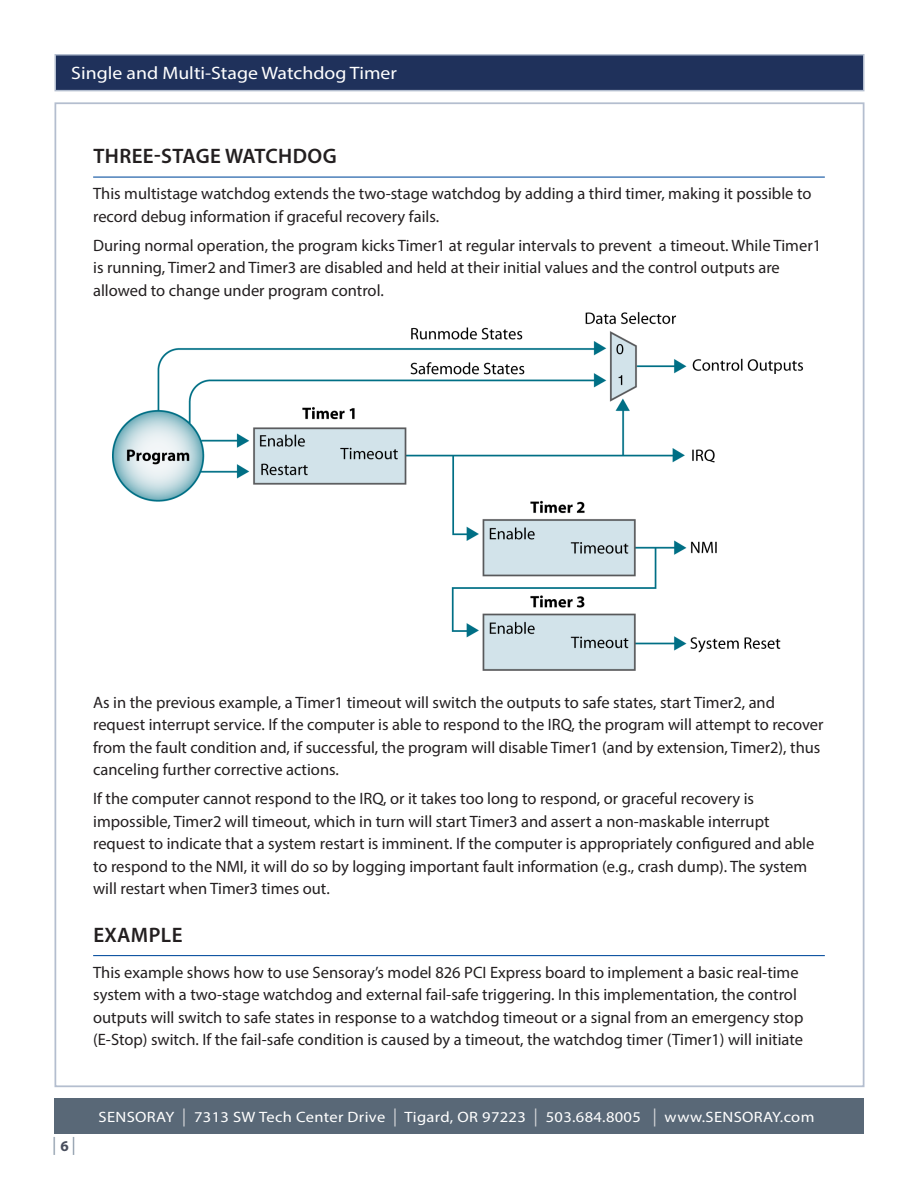
<style>
.page{position:relative;width:918px;height:1188px;background:#fff}
.page>*{position:absolute;margin:0;border:0;box-sizing:border-box;transform-origin:0 0}
.t1{font:600 21px "Myriad Pro";letter-spacing:.02em;color:#231f20}
.t2{font:18px "Myriad Pro";color:#fff;scale:1.1 1}
.t3{font:18px "Times";color:#8897a7}
.Body_style{font:16.5px/22.5px "Myriad Pro";color:#231f20}
.t4{font:15px "Myriad Pro";letter-spacing:.02em;color:#fff;scale:1.1 1}
.s1{font-family:"Myriad Pro";font-weight:700;font-size:15px;color:#484e5d}
.s2{font-size:18px;color:#d8d9db}
</style>
<div class="page">
<div style="left:54px;top:1099px;width:810px;height:35px;background:#596877"></div>
<div style="left:54px;top:54px;width:810px;height:37px;background:#1f315b;border:2px solid #b4becf"></div>
<hr style="left:93px;top:177px;width:732px;height:1px;background:#0f54a2">
<hr style="left:93px;top:955px;width:732px;height:1px;background:#0f54a2">
<img style="left:112px;top:311px;width:692px;height:359px">
<p class="t2" style="left:71px;top:62px;width:298px">Single and Multi-Stage Watchdog Timer</p>
<p class="t1" style="left:93px;top:143px;width:245px">THREE-STAGE WATCHDOG</p>
<p class="Body_style" style="left:93px;top:182px;width:720px">This multistage watchdog extends the two-stage watchdog by adding a third timer, making it possible to record debug information if graceful recovery fails.</p>
<p class="Body_style" style="left:93px;top:234px;width:730px">During normal operation, the program kicks Timer1 at regular intervals to prevent a timeout. While Timer1 is running, Timer2 and Timer3 are disabled and held at their initial values and the control outputs are allowed to change under program control.</p>
<p class="Body_style" style="left:93px;top:690px;width:732px">As in the previous example, a Timer1 timeout will switch the outputs to safe states, start Timer2, and request interrupt service. If the computer is able to respond to the IRQ, the program will attempt to recover from the fault condition and, if successful, the program will disable Timer1 (and by extension, Timer2), thus canceling further corrective actions.</p>
<p class="Body_style" style="left:93px;top:787px;width:723px">If the computer cannot respond to the IRQ, or it takes too long to respond, or graceful recovery is impossible, Timer2 will timeout, which in turn will start Timer3 and assert a non-maskable interrupt request to indicate that a system restart is imminent. If the computer is appropriately configured and able to respond to the NMI, it will do so by logging important fault information (e.g., crash dump). The system will restart when Timer3 times out.</p>
<p class="t1" style="left:93px;top:921px;width:91px">EXAMPLE</p>
<p class="Body_style" style="left:93px;top:960px;width:712px">This example shows how to use Sensoray’s model 826 PCI Express board to implement a basic real-time system with a two-stage watchdog and external fail-safe triggering. In this implementation, the control outputs will switch to safe states in response to a watchdog timeout or a signal from an emergency stop (E-Stop) switch. If the fail-safe condition is caused by a timeout, the watchdog timer (Timer1) will initiate</p>
<p class="t3" style="left:52px;top:1134px;width:25px">| <span class="s1">6</span> |</p>
<p class="t4" style="left:99px;top:1107px;width:652px">SENSORAY <span class="s2">|</span> 7313 SW Tech Center Drive <span class="s2">|</span> Tigard, OR 97223 <span class="s2">|</span> 503.684.8005 <span class="s2">|</span> www.SENSORAY.com</p>
</div>
